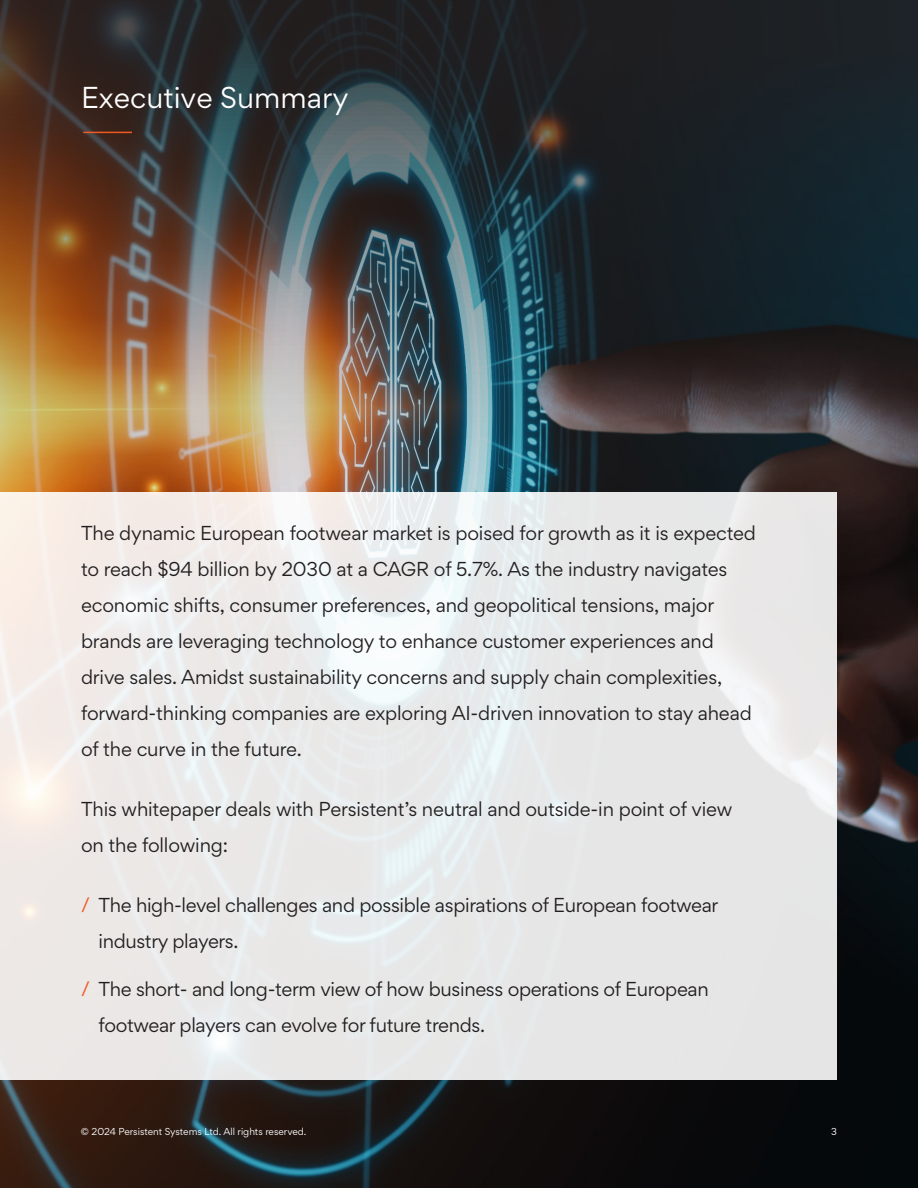
<style>
.page{position:relative;width:918px;height:1188px;background:#fff}
.page>*{position:absolute;margin:0;border:0;box-sizing:border-box;transform-origin:0 0}
.t1{font:27px "Gordita";color:#fff}
.t2{font:18px/36px "Gordita";letter-spacing:-.01em;color:#231f20}
.t3{font:9px "Gordita";color:#fff}
.s1{color:#f15921}
</style>
<div class="page">
<img style="left:0;top:0;width:918px;height:1188px">
<hr style="left:84px;top:132px;width:47px;height:1px;background:#f15921">
<svg style="left:0;top:492px;width:837px;height:588px;background:#eae9e9"></svg>
<h2 class="t1" style="left:81px;top:78px;width:269px">Executive Summary</h2>
<p class="t2" style="left:81px;top:515px;width:677px">The dynamic European footwear market is poised for growth as it is expected to reach $94 billion by 2030 at a CAGR of 5.7%. As the industry navigates economic shifts, consumer preferences, and geopolitical tensions, major brands are leveraging technology to enhance customer experiences and drive sales. Amidst sustainability concerns and supply chain complexities, forward-thinking companies are exploring AI-driven innovation to stay ahead of the curve in the future.</p>
<p class="t2" style="left:81px;top:791px;width:653px">This whitepaper deals with Persistent’s neutral and outside-in point of view on the following:</p>
<p class="t2" style="left:99px;top:887px;width:621px;text-indent:-18px"><span class="s1">/</span> The high-level challenges and possible aspirations of European footwear industry players.</p>
<p class="t2" style="left:99px;top:971px;width:612px;text-indent:-18px"><span class="s1">/</span> The short- and long-term view of how business operations of European footwear players can evolve for future trends.</p>
<p class="t3" style="left:81px;top:1125px;width:227px">© 2024 Persistent Systems Ltd. All rights reserved.</p>
<p class="t3" style="left:831px;top:1125px;width:7px">3</p>
</div>
